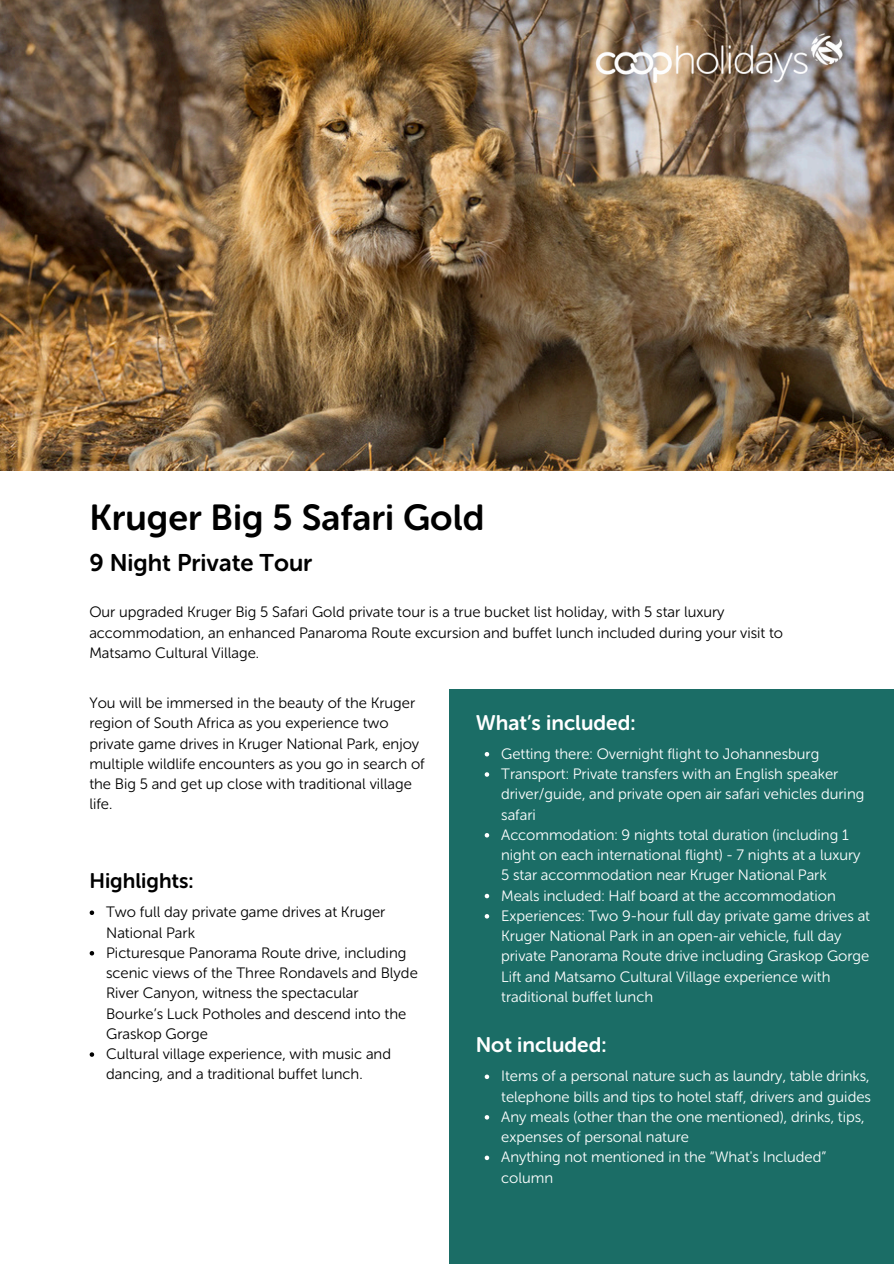
<style>
.page{position:relative;width:894px;height:1264px;background:#fff}
.page>*{position:absolute;margin:0;border:0;box-sizing:border-box;transform-origin:0 0}
.t1{font:36px "Museo Sans Rounded 700";color:#000}
.t2{font:24px "Museo Sans Rounded 700";color:#000}
.t3{font:21px "Museo Sans Rounded 700";color:#fff}
.t4{font:21px "Museo Sans Rounded 700";color:#000}
.t5{font:15px/20.2px "Museo Sans Rounded 300";color:#fff}
.t6{font:15px/20.2px "Museo Sans Rounded 300";color:#000}
</style>
<div class="page">
<div style="left:449px;top:689px;width:444px;height:574px;background:#1b6d66"></div>
<img style="left:0;top:0;width:893px;height:470px">
<img style="left:583px;top:26px;width:270px;height:65px">
<svg style="left:484px;top:752px;width:5px;height:4px"></svg>
<svg style="left:484px;top:772px;width:5px;height:4px"></svg>
<svg style="left:484px;top:833px;width:5px;height:4px"></svg>
<svg style="left:484px;top:893px;width:5px;height:5px"></svg>
<svg style="left:484px;top:914px;width:5px;height:4px"></svg>
<svg style="left:484px;top:1074px;width:5px;height:5px"></svg>
<svg style="left:484px;top:1115px;width:5px;height:4px"></svg>
<svg style="left:484px;top:1155px;width:5px;height:5px"></svg>
<svg style="left:90px;top:910px;width:4px;height:5px"></svg>
<svg style="left:90px;top:951px;width:4px;height:4px"></svg>
<svg style="left:90px;top:1052px;width:4px;height:4px"></svg>
<p class="t1" style="left:89px;top:496px;width:396px">Kruger Big 5 Safari Gold</p>
<p class="t2" style="left:89px;top:548px;width:224px">9 Night Private Tour</p>
<p class="t6" style="left:89px;top:602px;width:695px">Our upgraded Kruger Big 5 Safari Gold private tour is a true bucket list holiday, with 5 star luxury accommodation, an enhanced Panaroma Route excursion and buffet lunch included during your visit to<br>Matsamo Cultural Village.</p>
<p class="t6" style="left:89px;top:692px;width:337px">You will be immersed in the beauty of the Kruger region of South Africa as you experience two private game drives in Kruger National Park, enjoy multiple wildlife encounters as you go in search of the Big 5 and get up close with traditional village life.</p>
<p class="t4" style="left:89px;top:868px;width:106px">Highlights:</p>
<p class="t6" style="left:106px;top:902px;width:280px">Two full day private game drives at Kruger<br>National Park</p>
<p class="t6" style="left:106px;top:942px;width:313px">Picturesque Panorama Route drive, including scenic views of the Three Rondavels and Blyde River Canyon, witness the spectacular Bourke’s Luck Potholes and descend into the Graskop Gorge</p>
<h3 class="t6" style="left:106px;top:1043px;width:286px">Cultural village experience, with music and dancing, and a traditional buffet lunch.</h3>
<h1 class="t3" style="left:475px;top:710px;width:161px">What’s included:</h1>
<h2 class="t5" style="left:501px;top:743px;width:319px">Getting there: Overnight flight to Johannesburg</h2>
<p class="t5" style="left:501px;top:763px;width:364px">Transport: Private transfers with an English speaker driver/guide, and private open air safari vehicles during safari</p>
<p class="t5" style="left:501px;top:824px;width:361px">Accommodation: 9 nights total duration (including 1 night on each international flight) - 7 nights at a luxury<br>5 star accommodation near Kruger National Park</p>
<h3 class="t5" style="left:501px;top:885px;width:336px">Meals included: Half board at the accommodation</h3>
<p class="t5" style="left:501px;top:905px;width:370px">Experiences: Two 9-hour full day private game drives at Kruger National Park in an open-air vehicle, full day private Panorama Route drive including Graskop Gorge Lift and Matsamo Cultural Village experience with traditional buffet lunch</p>
<p class="t3" style="left:475px;top:1032px;width:132px">Not included:</p>
<h3 class="t5" style="left:501px;top:1066px;width:371px">Items of a personal nature such as laundry, table drinks, telephone bills and tips to hotel staff, drivers and guides</h3>
<p class="t5" style="left:501px;top:1106px;width:365px">Any meals (other than the one mentioned), drinks, tips, expenses of personal nature</p>
<p class="t5" style="left:501px;top:1147px;width:326px">Anything not mentioned in the “What's Included” column</p>
</div>
